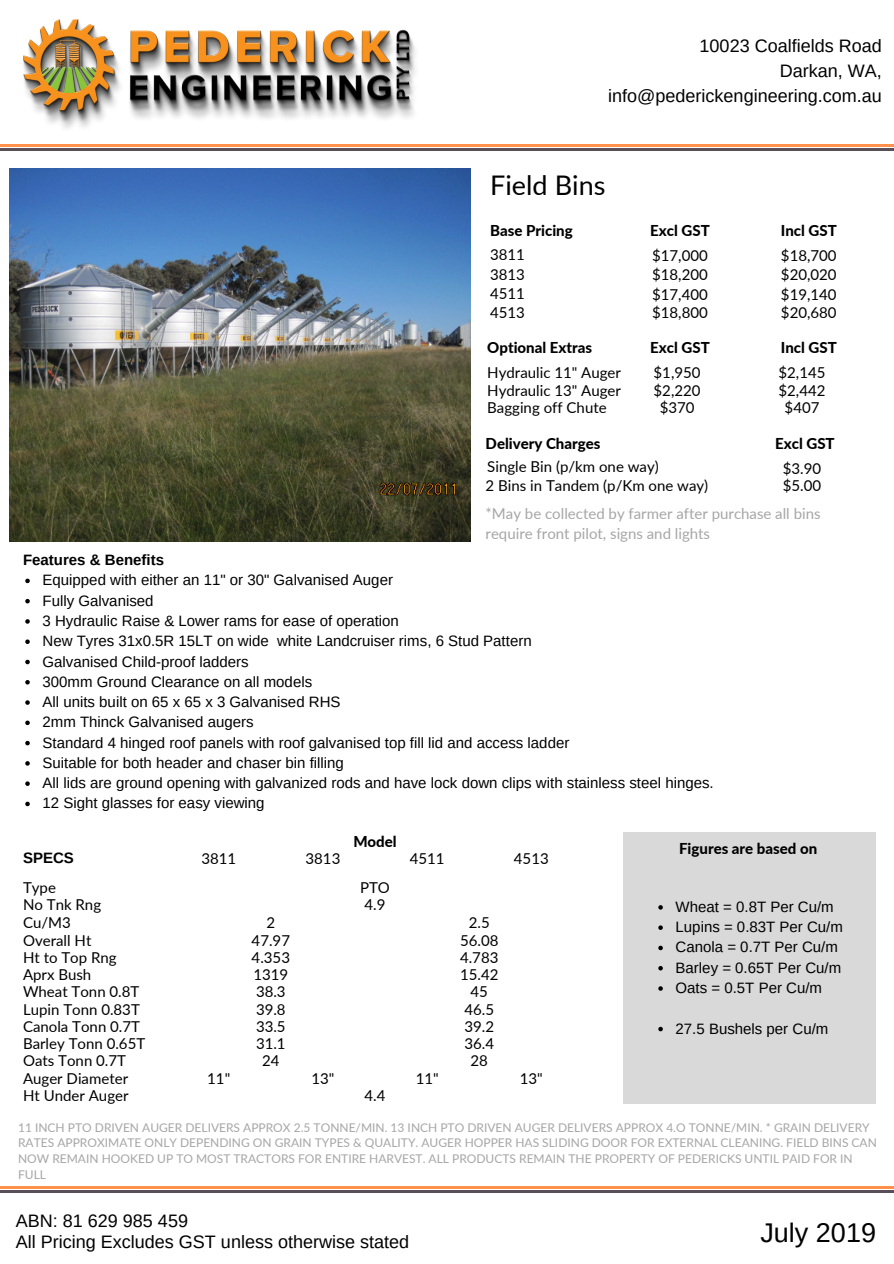
<style>
.page{position:relative;width:894px;height:1264px;background:#fff}
.page>*{position:absolute;margin:0;border:0;box-sizing:border-box;transform-origin:0 0}
.t1{font:27px "Lato";color:#000}
.t2{font:27px "Arimo";color:#000}
.t3{font:18px/24.8px "Arimo";color:#000;text-align:right}
.t4{font:15px/20.2px "Arimo";color:#000}
.t5{font:15px/19.2px "Lato";color:#000;text-align:justify}
.t6{font:800 15px "Lato";color:#000}
.t7{font:15px/20.2px "Lato";color:#a6a6a6}
.t8{font:700 15px "Arimo";color:#000}
.t9{font:12px/15.8px "Lato";color:#a6a6a6}
</style>
<div class="page">
<img style="left:23px;top:19px;width:393px;height:109px">
<hr style="left:0;top:144px;width:893px;height:3px;background:#ff914d">
<hr style="left:0;top:148px;width:893px;height:3px;background:#584f59">
<hr style="left:0;top:1185px;width:893px;height:3px;background:#ff914d">
<hr style="left:0;top:1189px;width:893px;height:3px;background:#584f59">
<img style="left:9px;top:168px;width:461px;height:374px">
<svg style="left:25px;top:578px;width:5px;height:5px"></svg>
<svg style="left:25px;top:599px;width:5px;height:4px"></svg>
<svg style="left:25px;top:619px;width:5px;height:4px"></svg>
<svg style="left:25px;top:639px;width:5px;height:5px"></svg>
<svg style="left:25px;top:659px;width:5px;height:5px"></svg>
<svg style="left:25px;top:680px;width:5px;height:4px"></svg>
<svg style="left:25px;top:700px;width:5px;height:4px"></svg>
<svg style="left:25px;top:720px;width:5px;height:5px"></svg>
<svg style="left:25px;top:741px;width:5px;height:4px"></svg>
<svg style="left:25px;top:761px;width:5px;height:4px"></svg>
<svg style="left:25px;top:781px;width:5px;height:5px"></svg>
<svg style="left:25px;top:801px;width:5px;height:5px"></svg>
<div style="left:623px;top:832px;width:252px;height:271px;background:#d9d9d9"></div>
<svg style="left:658px;top:905px;width:4px;height:4px"></svg>
<svg style="left:658px;top:925px;width:4px;height:4px"></svg>
<svg style="left:658px;top:945px;width:4px;height:5px"></svg>
<svg style="left:658px;top:966px;width:4px;height:4px"></svg>
<svg style="left:658px;top:986px;width:4px;height:4px"></svg>
<svg style="left:658px;top:1026px;width:4px;height:5px"></svg>
<p class="t3" style="left:608px;top:34px;width:275px">10023 Coalfields Road<br>Darkan, WA, info@pederickengineering.com.au</p>
<h1 class="t1" style="left:490px;top:168px;width:117px">Field Bins</h1>
<p class="t6" style="left:490px;top:221px;width:84px">Base Pricing</p>
<p class="t6" style="left:650px;top:221px;width:61px">Excl GST</p>
<p class="t6" style="left:780px;top:221px;width:57px">Incl GST</p>
<p class="t5" style="left:780px;top:245px;width:57px">$18,700</p>
<p class="t5" style="left:652px;top:245px;width:57px">$17,000</p>
<p class="t5" style="left:490px;top:245px;width:36px">3811<br>3813<br>4511<br>4513</p>
<p class="t6" style="left:487px;top:338px;width:106px">Optional Extras</p>
<p class="t5" style="left:487px;top:363px;width:135px">Hydraulic 11" Auger</p>
<p class="t5" style="left:653px;top:363px;width:48px">$1,950</p>
<p class="t5" style="left:652px;top:265px;width:57px">$18,200</p>
<p class="t5" style="left:780px;top:265px;width:57px">$20,020</p>
<p class="t5" style="left:652px;top:284px;width:57px">$17,400</p>
<p class="t5" style="left:780px;top:284px;width:57px">$19,140</p>
<p class="t5" style="left:652px;top:303px;width:57px">$18,800</p>
<p class="t5" style="left:780px;top:303px;width:57px">$20,680</p>
<p class="t6" style="left:650px;top:338px;width:61px">Excl GST</p>
<p class="t6" style="left:780px;top:338px;width:57px">Incl GST</p>
<p class="t5" style="left:778px;top:363px;width:48px">$2,145</p>
<p class="t5" style="left:487px;top:380px;width:135px">Hydraulic 13" Auger</p>
<p class="t5" style="left:653px;top:380px;width:48px">$2,220</p>
<p class="t5" style="left:778px;top:380px;width:48px">$2,442</p>
<p class="t5" style="left:487px;top:397px;width:121px">Bagging off Chute</p>
<p class="t5" style="left:659px;top:397px;width:36px">$370</p>
<p class="t5" style="left:784px;top:397px;width:36px">$407</p>
<p class="t6" style="left:485px;top:434px;width:116px">Delivery Charges</p>
<p class="t5" style="left:487px;top:456px;width:173px">Single Bin (p/km one way)</p>
<p class="t5" style="left:782px;top:459px;width:40px">$3.90</p>
<p class="t6" style="left:775px;top:434px;width:61px">Excl GST</p>
<p class="t5" style="left:485px;top:476px;width:224px">2 Bins in Tandem (p/Km one way)</p>
<p class="t5" style="left:782px;top:476px;width:40px">$5.00</p>
<p class="t7" style="left:485px;top:503px;width:336px">*May be collected by farmer after purchase all bins require front pilot, signs and lights</p>
<p class="t8" style="left:23px;top:551px;width:142px">Features &amp; Benefits</p>
<p class="t4" style="left:43px;top:570px;width:672px">Equipped with either an 11" or 30" Galvanised Auger<br>Fully Galvanised<br>3 Hydraulic Raise &amp; Lower rams for ease of operation<br>New Tyres 31x0.5R 15LT on wide white Landcruiser rims, 6 Stud Pattern<br>Galvanised Child-proof ladders<br>300mm Ground Clearance on all models<br>All units built on 65 x 65 x 3 Galvanised RHS<br>2mm Thinck Galvanised augers<br>Standard 4 hinged roof panels with roof galvanised top fill lid and access ladder<br>Suitable for both header and chaser bin filling<br>All lids are ground opening with galvanized rods and have lock down clips with stainless steel hinges.<br>12 Sight glasses for easy viewing</p>
<p class="t8" style="left:23px;top:849px;width:52px">SPECS</p>
<p class="t5" style="left:23px;top:877px;width:34px">Type</p>
<p class="t5" style="left:201px;top:848px;width:36px">3811</p>
<p class="t5" style="left:305px;top:848px;width:36px">3813</p>
<p class="t6" style="left:353px;top:832px;width:45px">Model</p>
<p class="t5" style="left:360px;top:877px;width:31px">PTO</p>
<p class="t5" style="left:409px;top:848px;width:36px">4511</p>
<p class="t5" style="left:514px;top:848px;width:36px">4513</p>
<p class="t5" style="left:23px;top:894px;width:80px">No Tnk Rng</p>
<p class="t5" style="left:364px;top:894px;width:22px">4.9</p>
<p class="t5" style="left:23px;top:930px;width:70px">Overall Ht</p>
<p class="t5" style="left:251px;top:930px;width:40px">47.97</p>
<p class="t5" style="left:460px;top:930px;width:40px">56.08</p>
<p class="t5" style="left:23px;top:947px;width:95px">Ht to Top Rng</p>
<p class="t5" style="left:251px;top:947px;width:40px">4.353</p>
<p class="t5" style="left:460px;top:947px;width:40px">4.783</p>
<p class="t5" style="left:23px;top:964px;width:70px">Aprx Bush</p>
<p class="t5" style="left:253px;top:964px;width:36px">1319</p>
<p class="t5" style="left:460px;top:964px;width:40px">15.42</p>
<p class="t5" style="left:23px;top:981px;width:118px">Wheat Tonn 0.8T</p>
<p class="t5" style="left:256px;top:981px;width:31px">38.3</p>
<p class="t5" style="left:470px;top:981px;width:19px">45</p>
<p class="t5" style="left:23px;top:999px;width:118px">Lupin Tonn 0.83T</p>
<p class="t5" style="left:256px;top:999px;width:31px">39.8</p>
<p class="t5" style="left:464px;top:999px;width:31px">46.5</p>
<p class="t5" style="left:23px;top:1016px;width:118px">Canola Tonn 0.7T</p>
<p class="t5" style="left:256px;top:1016px;width:31px">33.5</p>
<p class="t5" style="left:464px;top:1016px;width:31px">39.2</p>
<p class="t5" style="left:23px;top:1033px;width:124px">Barley Tonn 0.65T</p>
<p class="t5" style="left:256px;top:1033px;width:31px">31.1</p>
<p class="t5" style="left:464px;top:1033px;width:31px">36.4</p>
<p class="t5" style="left:23px;top:1050px;width:104px">Oats Tonn 0.7T</p>
<p class="t5" style="left:262px;top:1050px;width:19px">24</p>
<p class="t5" style="left:470px;top:1050px;width:19px">28</p>
<p class="t5" style="left:23px;top:1068px;width:107px">Auger Diameter</p>
<p class="t5" style="left:207px;top:1068px;width:24px">11"</p>
<p class="t5" style="left:311px;top:1068px;width:24px">13"</p>
<p class="t5" style="left:415px;top:1068px;width:24px">11"</p>
<p class="t5" style="left:519px;top:1068px;width:24px">13"</p>
<p class="t5" style="left:23px;top:1085px;width:107px">Ht Under Auger</p>
<p class="t5" style="left:364px;top:1085px;width:22px">4.4</p>
<p class="t5" style="left:23px;top:912px;width:49px">Cu/M3</p>
<p class="t5" style="left:266px;top:912px;width:10px">2</p>
<p class="t5" style="left:468px;top:912px;width:22px">2.5</p>
<p class="t6" style="left:679px;top:839px;width:139px">Figures are based on</p>
<p class="t4" style="left:675px;top:896px;width:169px">Wheat = 0.8T Per Cu/m<br>Lupins = 0.83T Per Cu/m<br>Canola = 0.7T Per Cu/m<br>Barley = 0.65T Per Cu/m<br>Oats = 0.5T Per Cu/m</p>
<p class="t4" style="left:675px;top:1018px;width:154px">27.5 Bushels per Cu/m</p>
<p class="t9" style="left:18px;top:1119px;width:860px">11 INCH PTO DRIVEN AUGER DELIVERS APPROX 2.5 TONNE/MIN. 13 INCH PTO DRIVEN AUGER DELIVERS APPROX 4.O TONNE/MIN. * GRAIN DELIVERY RATES APPROXIMATE ONLY DEPENDING ON GRAIN TYPES &amp; QUALITY. AUGER HOPPER HAS SLIDING DOOR FOR EXTERNAL CLEANING. FIELD BINS CAN NOW REMAIN HOOKED UP TO MOST TRACTORS FOR ENTIRE HARVEST. ALL PRODUCTS REMAIN THE PROPERTY OF PEDERICKS UNTIL PAID FOR IN FULL</p>
<p class="t3" style="left:16px;top:1208px;width:174px">ABN: 81 629 985 459</p>
<p class="t3" style="left:16px;top:1229px;width:395px">All Pricing Excludes GST unless otherwise stated</p>
<h1 class="t2" style="left:760px;top:1217px;width:117px">July 2019</h1>
</div>
